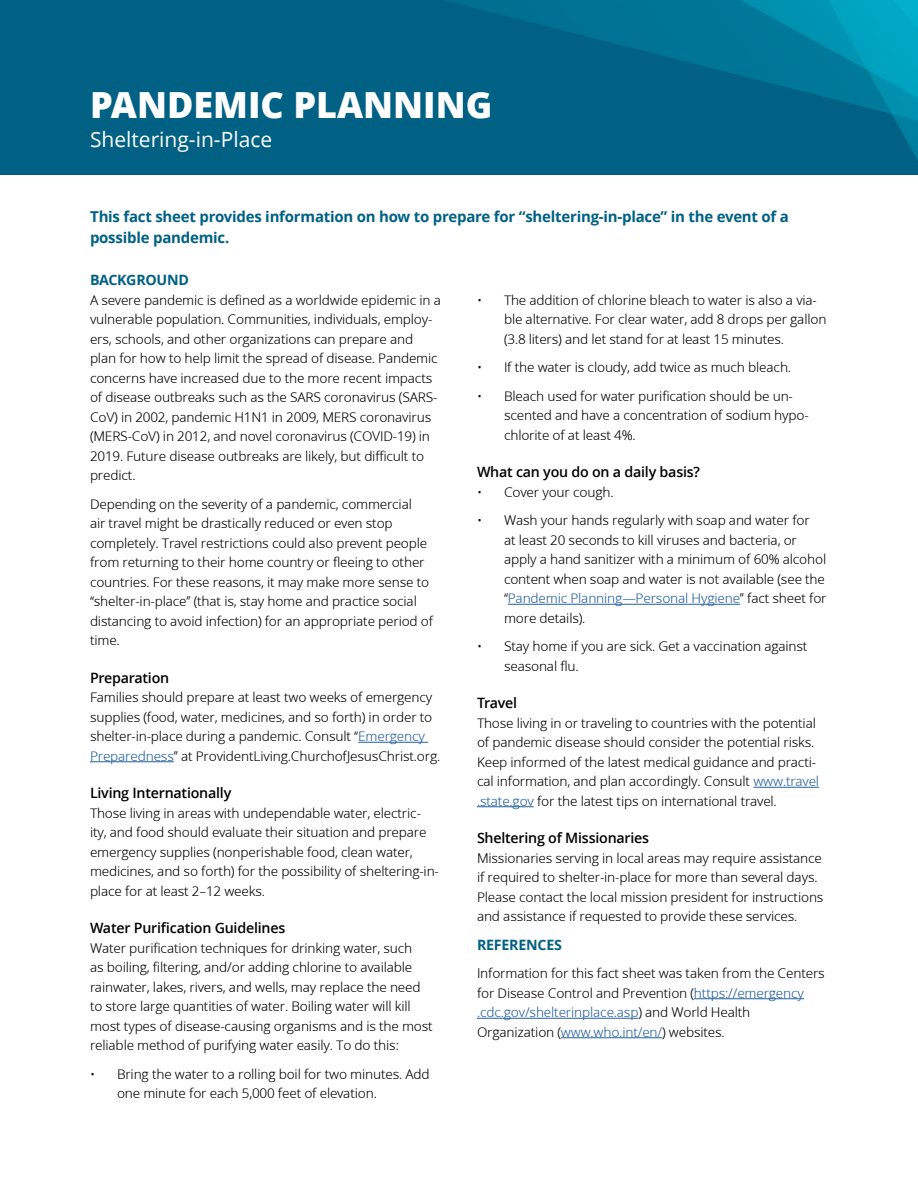
<style>
.page{position:relative;width:918px;height:1188px;background:#fff}
.page>*{position:absolute;margin:0;border:0;box-sizing:border-box;transform-origin:0 0}
.t1{font:800 36px "Zoramlds Lat";color:#fff}
.t2{font:21px "Zoramlds Lat";color:#fff}
.t3{font:700 15px/21px "Zoramlds Lat";letter-spacing:-.015em;color:#006184}
.t4{font:600 14.25px "Zoramlds Lat";letter-spacing:-.015em;color:#000}
.t5{font:700 14.25px "Zoramlds Lat";letter-spacing:-.015em;color:#006184}
.t6{font:13.5px/19.5px "Zoramlds Lat";letter-spacing:-.015em;color:#000}
.s1{color:#215e9e}
</style>
<div class="page">
<div style="left:0;top:0;width:918px;height:175px;background:#006184"></div>
<hr style="left:358px;top:742px;width:70px;height:1px;background:#215e9e">
<hr style="left:90px;top:761px;width:84px;height:1px;background:#215e9e">
<hr style="left:508px;top:604px;width:232px;height:1px;background:#215e9e">
<hr style="left:753px;top:787px;width:66px;height:1px;background:#215e9e">
<hr style="left:477px;top:806px;width:57px;height:1px;background:#215e9e">
<hr style="left:694px;top:998px;width:110px;height:1px;background:#215e9e">
<hr style="left:477px;top:1018px;width:161px;height:1px;background:#215e9e">
<hr style="left:561px;top:1037px;width:101px;height:1px;background:#215e9e">
<svg style="left:447px;top:0;width:293px;height:75px"></svg>
<svg style="left:740px;top:0;width:178px;height:161px"></svg>
<h1 class="t1" style="left:90px;top:77px;width:404px">PANDEMIC PLANNING</h1>
<h2 class="t2" style="left:90px;top:124px;width:184px">Sheltering-in-Place</h2>
<p class="t3" style="left:90px;top:207px;width:700px">This fact sheet provides information on how to prepare for “sheltering-in-place” in the event of a possible pandemic.</p>
<p class="t5" style="left:90px;top:269px;width:101px">BACKGROUND</p>
<p class="t6" style="left:90px;top:290px;width:352px">A severe pandemic is defined as a worldwide epidemic in a vulnerable population. Communities, individuals, employ&shy;ers, schools, and other organizations can prepare and plan for how to help limit the spread of disease. Pandemic concerns have increased due to the more recent impacts of disease outbreaks such as the SARS coronavirus (SARS-CoV) in 2002, pandemic H1N1 in 2009, MERS coronavirus (MERS-CoV) in 2012, and novel coronavirus (COVID-19) in 2019. Future disease outbreaks are likely, but difficult to predict.</p>
<p class="t6" style="left:90px;top:494px;width:345px">Depending on the severity of a pandemic, commercial<br>air travel might be drastically reduced or even stop completely. Travel restrictions could also prevent people from returning to their home country or fleeing to other countries. For these reasons, it may make more sense to “shelter-in-place” (that is, stay home and practice social distancing to avoid infection) for an appropriate period of time.</p>
<p class="t4" style="left:90px;top:667px;width:81px">Preparation</p>
<p class="t6" style="left:90px;top:688px;width:352px">Families should prepare at least two weeks of emergency supplies (food, water, medicines, and so forth) in order to shelter-in-place during a pandemic. Consult “<span class="s1">Emergency Preparedness</span>” at ProvidentLiving.ChurchofJesusChrist.org.</p>
<p class="t4" style="left:90px;top:782px;width:143px">Living Internationally</p>
<p class="t6" style="left:90px;top:803px;width:351px">Those living in areas with undependable water, electric&shy;ity, and food should evaluate their situation and prepare emergency supplies (nonperishable food, clean water, medicines, and so forth) for the possibility of sheltering-in&shy;place for at least 2–12 weeks.</p>
<p class="t4" style="left:90px;top:917px;width:197px">Water Purification Guidelines</p>
<p class="t6" style="left:90px;top:938px;width:344px">Water purification techniques for drinking water, such<br>as boiling, filtering, and/or adding chlorine to available rainwater, lakes, rivers, and wells, may replace the need to store large quantities of water. Boiling water will kill most types of disease-causing organisms and is the most reliable method of purifying water easily. To do this:</p>
<p class="t6" style="left:117px;top:1064px;width:314px;text-indent:-27px">• Bring the water to a rolling boil for two minutes. Add one minute for each 5,000 feet of elevation.</p>
<p class="t6" style="left:504px;top:290px;width:324px;text-indent:-27px">• The addition of chlorine bleach to water is also a via&shy;ble alternative. For clear water, add 8 drops per gallon (3.8 liters) and let stand for at least 15 minutes.</p>
<p class="t6" style="left:477px;top:358px;width:316px">• If the water is cloudy, add twice as much bleach.</p>
<p class="t6" style="left:504px;top:386px;width:306px;text-indent:-27px">• Bleach used for water purification should be un&shy;scented and have a concentration of sodium hypo&shy;chlorite of at least 4%.</p>
<p class="t4" style="left:477px;top:461px;width:225px">What can you do on a daily basis?</p>
<p class="t6" style="left:477px;top:482px;width:138px">• Cover your cough.</p>
<p class="t6" style="left:504px;top:511px;width:324px;text-indent:-27px">• Wash your hands regularly with soap and water for<br>at least 20 seconds to kill viruses and bacteria, or apply a hand sanitizer with a minimum of 60% alcohol content when soap and water is not available (see the “<span class="s1">Pandemic Planning—Personal Hygiene</span>” fact sheet for more details).</p>
<p class="t6" style="left:504px;top:637px;width:305px;text-indent:-27px">• Stay home if you are sick. Get a vaccination against seasonal flu.</p>
<p class="t4" style="left:477px;top:692px;width:42px">Travel</p>
<p class="t6" style="left:477px;top:713px;width:344px">Those living in or traveling to countries with the potential of pandemic disease should consider the potential risks.<br>Keep informed of the latest medical guidance and practi&shy;cal information, and plan accordingly. Consult <span class="s1">www.travel .state.gov</span> for the latest tips on international travel.</p>
<p class="t4" style="left:477px;top:827px;width:174px">Sheltering of Missionaries</p>
<p class="t6" style="left:477px;top:848px;width:348px">Missionaries serving in local areas may require assistance if required to shelter-in-place for more than several days.<br>Please contact the local mission president for instructions and assistance if requested to provide these services.</p>
<p class="t5" style="left:477px;top:934px;width:87px">REFERENCES</p>
<p class="t6" style="left:477px;top:964px;width:349px">Information for this fact sheet was taken from the Centers for Disease Control and Prevention (<span class="s1">https://emergency .cdc.gov/shelterinplace.asp</span>) and World Health Organization (<span class="s1">www.who.int/en/</span>) websites.</p>
</div>
